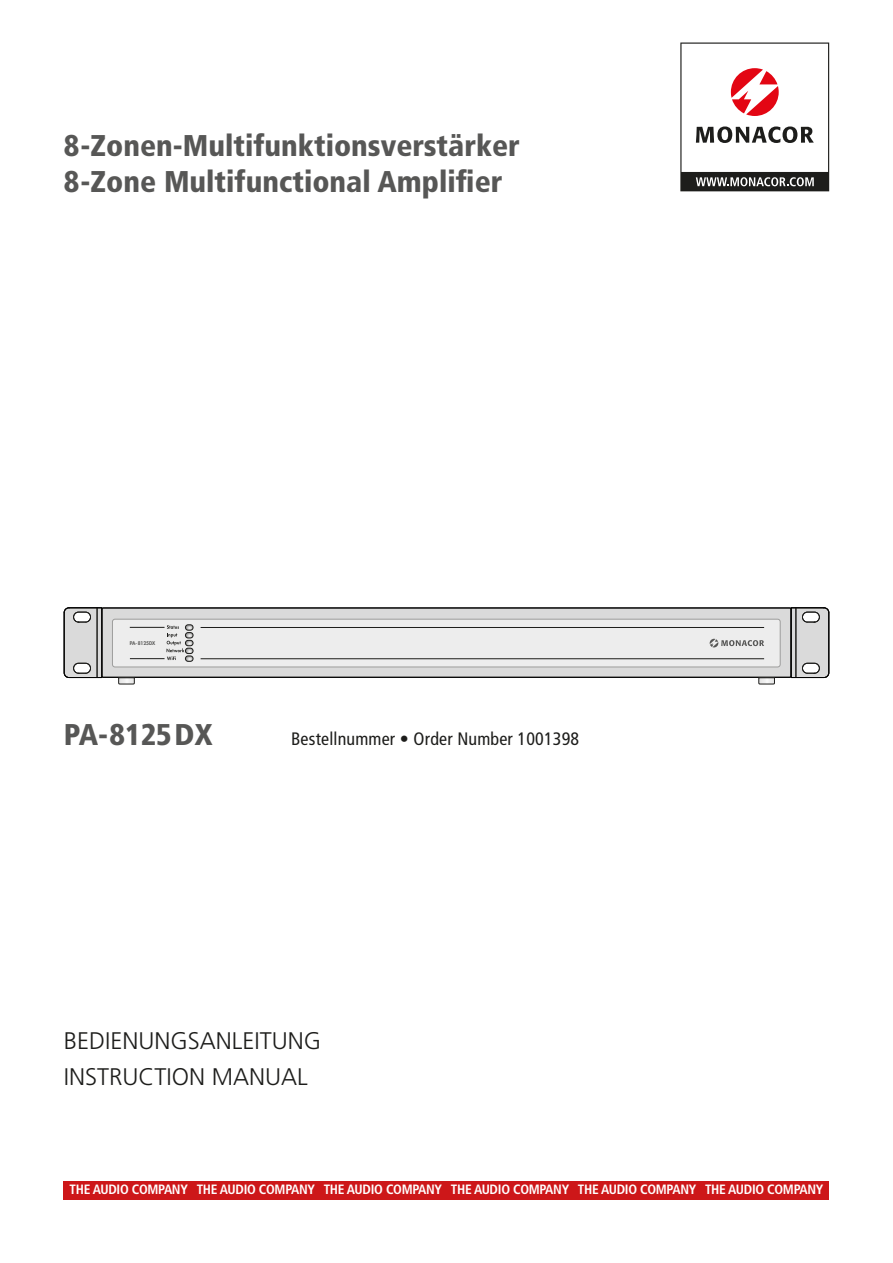
<style>
.page{position:relative;width:893px;height:1263px;background:#fff}
.page>*{position:absolute;margin:0;border:0;box-sizing:border-box;transform-origin:0 0}
.Artikel{font:900 condensed 30px "Frutiger LT Pro";color:#575756}
.BDA{font:300 24px "Frutiger LT Pro";color:#1d1d1b}
.Artikel-2{font:condensed 18px "Frutiger LT Pro";letter-spacing:.01em;color:#1d1d1b}
.t1{font:700 condensed 13.5px "Frutiger LT Pro";letter-spacing:-.02em;color:#fff}
.t2{font:800 4.95px "Futura LT Pro";color:#575756}
</style>
<div class="page">
<svg style="left:680px;top:43px;width:149px;height:148px"></svg>
<div style="left:64px;top:1181px;width:765px;height:18px;background:#cd1719"></div>
<div style="left:102px;top:608px;width:689px;height:69px;background:#dadada;border-radius:2px"></div>
<div style="left:101px;top:608px;width:690px;height:69px;border:1px solid #1d1d1b;border-radius:2px"></div>
<div style="left:112px;top:619px;width:668px;height:48px;background:#ededed;border-radius:3px"></div>
<div style="left:112px;top:619px;width:669px;height:48px;border:1px solid #9d9d9c;border-radius:3px"></div>
<div style="left:185px;top:624px;width:8px;height:6px;border:1px solid #1d1d1b;border-radius:3px"></div>
<div style="left:185px;top:656px;width:8px;height:6px;border:1px solid #1d1d1b;border-radius:3px"></div>
<div style="left:101px;top:607px;width:690px;height:71px;border:1px solid #010101;border-radius:2px"></div>
<svg style="left:118px;top:677px;width:17px;height:7px"></svg>
<svg style="left:758px;top:677px;width:17px;height:7px"></svg>
<svg style="left:790px;top:607px;width:39px;height:71px;background:#b7b7b7"></svg>
<svg style="left:64px;top:607px;width:39px;height:71px;background:#b7b7b7"></svg>
<svg style="left:167px;top:625px;width:26px;height:36px"></svg>
<hr style="left:130px;top:658px;width:35px;height:1px;background:#1d1d1b">
<hr style="left:130px;top:627px;width:35px;height:1px;background:#1d1d1b">
<hr style="left:201px;top:627px;width:563px;height:1px;background:#1d1d1b">
<hr style="left:201px;top:658px;width:563px;height:1px;background:#1d1d1b">
<svg style="left:710px;top:639px;width:54px;height:8px"></svg>
<p class="Artikel" style="left:64px;top:128px;width:458px">8-Zonen-Multifunktionsverstärker</p>
<p class="Artikel" style="left:64px;top:164px;width:440px">8-Zone Multifunctional Amplifier</p>
<p class="t2" style="left:130px;top:639px;width:27px">PA-8125DX</p>
<p class="Artikel" style="left:64px;top:717px;width:150px">PA-8125 DX</p>
<p class="Artikel-2" style="left:291px;top:729px;width:290px">Bestellnummer • Order Number 1001398</p>
<p class="BDA" style="left:64px;top:1027px;width:259px">BEDIENUNGSANLEITUNG</p>
<p class="BDA" style="left:64px;top:1063px;width:246px">INSTRUCTION MANUAL</p>
<p class="t1" style="left:70px;top:1182px;width:755px">THE AUDIO COMPANY THE AUDIO COMPANY THE AUDIO COMPANY THE AUDIO COMPANY THE AUDIO COMPANY THE AUDIO COMPANY</p>
</div>
